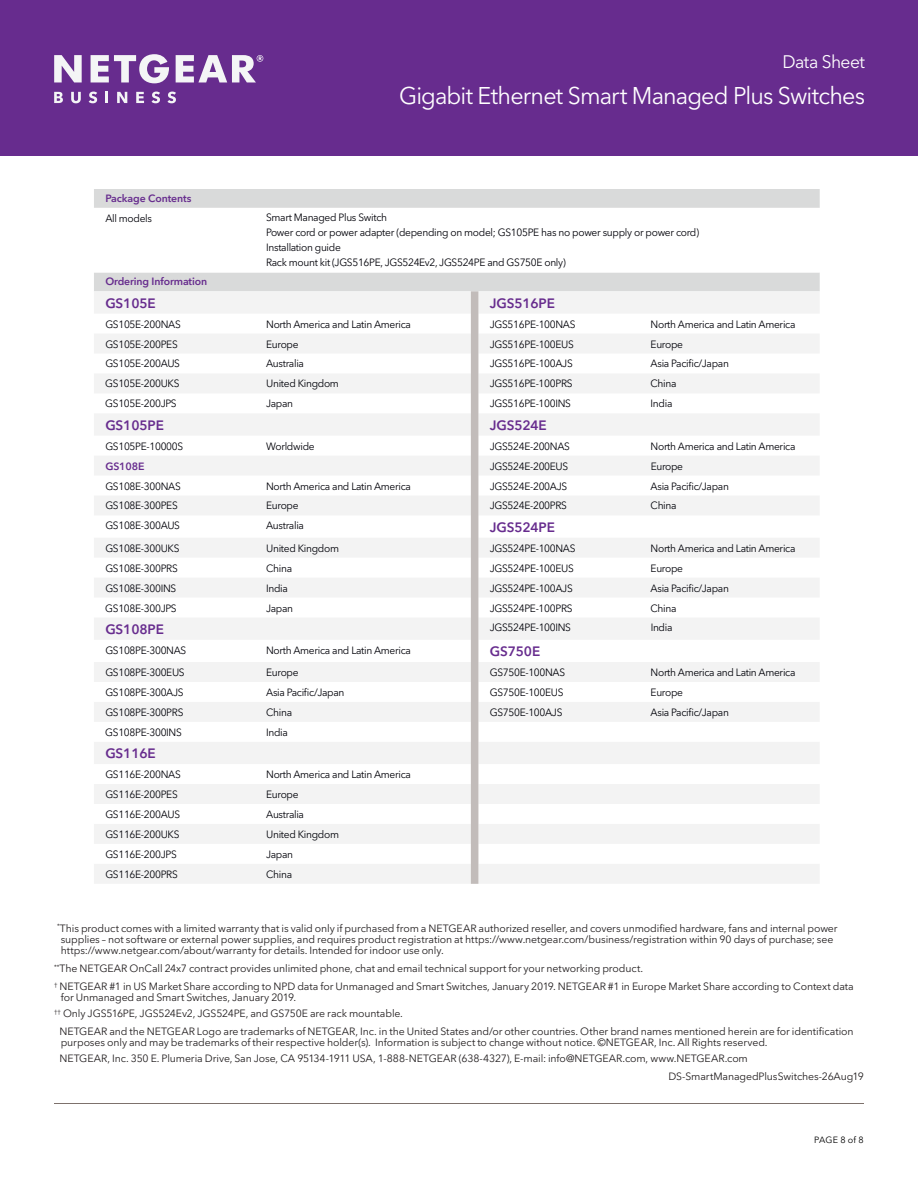
<style>
.page{position:relative;width:918px;height:1188px;background:#fff}
.page>*{position:absolute;margin:0;border:0;box-sizing:border-box;transform-origin:0 0}
.t1{font:24px "Avenir Next LT Pro";letter-spacing:-.035em;color:#fff}
.t2{font:18px "Avenir Next LT Pro";letter-spacing:-.03em;color:#fff}
.t3{font:600 13.5px "Avenir Next LT Pro";letter-spacing:-.01em;color:#672c8e}
.t4{font:10.5px/15.3px "Avenir Next LT Pro";letter-spacing:-.03em;color:#000108}
.t5{font:10.5px/11.2px "Avenir Next LT Pro";letter-spacing:-.01em;color:#231f20}
.t6{font:600 10.5px "Avenir Next LT Pro";letter-spacing:-.01em;color:#672c8e}
.t7{font:9px "Avenir Next LT Pro";letter-spacing:.015em;color:#000001}
</style>
<div class="page">
<div style="left:0;top:0;width:918px;height:156px;background:#672c8e"></div>
<svg style="left:54px;top:92px;width:9px;height:11px"></svg>
<svg style="left:71px;top:92px;width:10px;height:11px"></svg>
<svg style="left:89px;top:92px;width:8px;height:11px"></svg>
<svg style="left:106px;top:92px;width:2px;height:11px"></svg>
<svg style="left:117px;top:92px;width:10px;height:11px"></svg>
<svg style="left:136px;top:92px;width:8px;height:11px"></svg>
<svg style="left:152px;top:92px;width:8px;height:11px"></svg>
<svg style="left:167px;top:92px;width:9px;height:11px"></svg>
<svg style="left:176px;top:55px;width:87px;height:27px"></svg>
<svg style="left:91px;top:54px;width:78px;height:29px"></svg>
<svg style="left:54px;top:55px;width:28px;height:27px"></svg>
<hr style="left:54px;top:1103px;width:810px;height:1px;background:#7d716c">
<div style="left:94px;top:189px;width:726px;height:102px;background:#d9dada"></div>
<svg style="left:94px;top:208px;width:726px;height:64px"></svg>
<svg style="left:94px;top:291px;width:726px;height:593px;fill:#f3f3f3"></svg>
<div style="left:471px;top:291px;width:7px;height:593px;background:#c2bcba"></div>
<h2 class="t2" style="left:783px;top:50px;width:84px">Data Sheet</h2>
<h1 class="t1" style="left:399px;top:81px;width:467px">Gigabit Ethernet Smart Managed Plus Switches</h1>
<p class="t6" style="left:105px;top:192px;width:88px">Package Contents</p>
<p class="t4" style="left:105px;top:211px;width:48px">All models</p>
<p class="t4" style="left:266px;top:209px;width:435px">Smart Managed Plus Switch<br>Power cord or power adapter (depending on model; GS105PE has no power supply or power cord)<br>Installation guide<br>Rack mount kit (JGS516PE, JGS524Ev2, JGS524PE and GS750E only)</p>
<p class="t6" style="left:105px;top:275px;width:103px">Ordering Information</p>
<p class="t3" style="left:105px;top:295px;width:52px">GS105E</p>
<p class="t3" style="left:490px;top:295px;width:67px">JGS516PE</p>
<p class="t4" style="left:105px;top:316px;width:77px">GS105E-200NAS</p>
<p class="t4" style="left:266px;top:316px;width:146px">North America and Latin America</p>
<p class="t4" style="left:490px;top:316px;width:87px">JGS516PE-100NAS</p>
<p class="t4" style="left:651px;top:316px;width:146px">North America and Latin America</p>
<p class="t4" style="left:105px;top:336px;width:74px">GS105E-200PES</p>
<p class="t4" style="left:266px;top:336px;width:34px">Europe</p>
<p class="t4" style="left:490px;top:336px;width:86px">JGS516PE-100EUS</p>
<p class="t4" style="left:651px;top:336px;width:34px">Europe</p>
<p class="t4" style="left:105px;top:356px;width:76px">GS105E-200AUS</p>
<p class="t4" style="left:266px;top:356px;width:39px">Australia</p>
<p class="t4" style="left:490px;top:356px;width:84px">JGS516PE-100AJS</p>
<p class="t4" style="left:651px;top:356px;width:80px">Asia Pacific/Japan</p>
<p class="t4" style="left:105px;top:376px;width:76px">GS105E-200UKS</p>
<p class="t4" style="left:266px;top:376px;width:74px">United Kingdom</p>
<p class="t4" style="left:490px;top:376px;width:84px">JGS516PE-100PRS</p>
<p class="t4" style="left:651px;top:376px;width:27px">China</p>
<p class="t4" style="left:105px;top:396px;width:73px">GS105E-200JPS</p>
<p class="t4" style="left:266px;top:396px;width:28px">Japan</p>
<p class="t4" style="left:490px;top:396px;width:83px">JGS516PE-100INS</p>
<p class="t4" style="left:651px;top:396px;width:23px">India</p>
<p class="t3" style="left:105px;top:417px;width:60px">GS105PE</p>
<p class="t3" style="left:490px;top:417px;width:59px">JGS524E</p>
<p class="t4" style="left:105px;top:438px;width:79px">GS105PE-10000S</p>
<p class="t4" style="left:266px;top:438px;width:50px">Worldwide</p>
<p class="t4" style="left:490px;top:438px;width:82px">JGS524E-200NAS</p>
<p class="t4" style="left:651px;top:438px;width:146px">North America and Latin America</p>
<p class="t6" style="left:105px;top:460px;width:41px">GS108E</p>
<p class="t4" style="left:490px;top:458px;width:80px">JGS524E-200EUS</p>
<p class="t4" style="left:651px;top:458px;width:34px">Europe</p>
<p class="t4" style="left:105px;top:478px;width:77px">GS108E-300NAS</p>
<p class="t4" style="left:266px;top:478px;width:146px">North America and Latin America</p>
<p class="t4" style="left:490px;top:478px;width:79px">JGS524E-200AJS</p>
<p class="t4" style="left:651px;top:478px;width:80px">Asia Pacific/Japan</p>
<p class="t4" style="left:105px;top:498px;width:74px">GS108E-300PES</p>
<p class="t4" style="left:266px;top:498px;width:34px">Europe</p>
<p class="t4" style="left:490px;top:498px;width:79px">JGS524E-200PRS</p>
<p class="t4" style="left:651px;top:498px;width:27px">China</p>
<p class="t4" style="left:105px;top:518px;width:76px">GS108E-300AUS</p>
<p class="t4" style="left:266px;top:518px;width:39px">Australia</p>
<p class="t3" style="left:490px;top:519px;width:67px">JGS524PE</p>
<p class="t4" style="left:105px;top:540px;width:76px">GS108E-300UKS</p>
<p class="t4" style="left:266px;top:540px;width:74px">United Kingdom</p>
<p class="t4" style="left:490px;top:540px;width:87px">JGS524PE-100NAS</p>
<p class="t4" style="left:651px;top:540px;width:146px">North America and Latin America</p>
<p class="t4" style="left:105px;top:560px;width:74px">GS108E-300PRS</p>
<p class="t4" style="left:266px;top:560px;width:27px">China</p>
<p class="t4" style="left:490px;top:560px;width:86px">JGS524PE-100EUS</p>
<p class="t4" style="left:651px;top:560px;width:34px">Europe</p>
<p class="t4" style="left:105px;top:580px;width:72px">GS108E-300INS</p>
<p class="t4" style="left:266px;top:580px;width:23px">India</p>
<p class="t4" style="left:490px;top:580px;width:84px">JGS524PE-100AJS</p>
<p class="t4" style="left:651px;top:580px;width:80px">Asia Pacific/Japan</p>
<p class="t4" style="left:105px;top:600px;width:73px">GS108E-300JPS</p>
<p class="t4" style="left:266px;top:600px;width:28px">Japan</p>
<p class="t4" style="left:490px;top:600px;width:84px">JGS524PE-100PRS</p>
<p class="t4" style="left:651px;top:600px;width:27px">China</p>
<p class="t3" style="left:105px;top:621px;width:60px">GS108PE</p>
<p class="t4" style="left:490px;top:620px;width:83px">JGS524PE-100INS</p>
<p class="t4" style="left:651px;top:620px;width:23px">India</p>
<p class="t4" style="left:105px;top:642px;width:83px">GS108PE-300NAS</p>
<p class="t4" style="left:266px;top:642px;width:146px">North America and Latin America</p>
<p class="t3" style="left:490px;top:643px;width:52px">GS750E</p>
<p class="t4" style="left:105px;top:665px;width:81px">GS108PE-300EUS</p>
<p class="t4" style="left:266px;top:665px;width:34px">Europe</p>
<p class="t4" style="left:490px;top:665px;width:77px">GS750E-100NAS</p>
<p class="t4" style="left:651px;top:665px;width:146px">North America and Latin America</p>
<p class="t4" style="left:105px;top:685px;width:80px">GS108PE-300AJS</p>
<p class="t4" style="left:266px;top:685px;width:80px">Asia Pacific/Japan</p>
<p class="t4" style="left:490px;top:685px;width:75px">GS750E-100EUS</p>
<p class="t4" style="left:651px;top:685px;width:34px">Europe</p>
<p class="t4" style="left:105px;top:705px;width:80px">GS108PE-300PRS</p>
<p class="t4" style="left:266px;top:705px;width:27px">China</p>
<p class="t4" style="left:490px;top:705px;width:74px">GS750E-100AJS</p>
<p class="t4" style="left:651px;top:705px;width:80px">Asia Pacific/Japan</p>
<p class="t4" style="left:105px;top:725px;width:78px">GS108PE-300INS</p>
<p class="t4" style="left:266px;top:725px;width:23px">India</p>
<p class="t3" style="left:105px;top:745px;width:52px">GS116E</p>
<p class="t4" style="left:105px;top:767px;width:77px">GS116E-200NAS</p>
<p class="t4" style="left:266px;top:767px;width:146px">North America and Latin America</p>
<p class="t4" style="left:105px;top:787px;width:74px">GS116E-200PES</p>
<p class="t4" style="left:266px;top:787px;width:34px">Europe</p>
<p class="t4" style="left:105px;top:807px;width:76px">GS116E-200AUS</p>
<p class="t4" style="left:266px;top:807px;width:39px">Australia</p>
<p class="t4" style="left:105px;top:827px;width:76px">GS116E-200UKS</p>
<p class="t4" style="left:266px;top:827px;width:74px">United Kingdom</p>
<p class="t4" style="left:105px;top:847px;width:73px">GS116E-200JPS</p>
<p class="t4" style="left:266px;top:847px;width:28px">Japan</p>
<p class="t4" style="left:105px;top:867px;width:74px">GS116E-200PRS</p>
<p class="t4" style="left:266px;top:867px;width:27px">China</p>
<p class="t5" style="left:61px;top:922px;width:778px;text-indent:-4px"><sup>*</sup>This product comes with a limited warranty that is valid only if purchased from a NETGEAR authorized reseller, and covers unmodified hardware, fans and internal power supplies – not software or external power supplies, and requires product registration at https://www.netgear.com/business/registration within 90 days of purchase; see https://www.netgear.com/about/warranty for details. Intended for indoor use only.</p>
<p class="t5" style="left:54px;top:959px;width:801px;line-height:18px"><sup>**</sup>The NETGEAR OnCall 24x7 contract provides unlimited phone, chat and email technical support for your networking product.<br><sup>†</sup> NETGEAR #1 in US Market Share according to NPD data for Unmanaged and Smart Switches, January 2019. NETGEAR #1 in Europe Market Share according to Context data</p>
<p class="t5" style="left:54px;top:990px;width:351px;line-height:15.8px;text-indent:7px">for Unmanaged and Smart Switches, January 2019.<br><sup>††</sup> Only JGS516PE, JGS524Ev2, JGS524PE, and GS750E are rack mountable.</p>
<p class="t5" style="left:59px;top:1026px;width:796px">NETGEAR and the NETGEAR Logo are trademarks of NETGEAR, Inc. in the United States and/or other countries. Other brand names mentioned herein are for identification purposes only and may be trademarks of their respective holder(s). Information is subject to change without notice. ©NETGEAR, Inc. All Rights reserved.</p>
<p class="t5" style="left:668px;top:1049px;width:197px;line-height:18px;text-indent:-609px">NETGEAR, Inc. 350 E. Plumeria Drive, San Jose, CA 95134-1911 USA, 1-888-NETGEAR (638-4327), E-mail: info@NETGEAR.com, www.NETGEAR.com<br>DS-SmartManagedPlusSwitches-26Aug19</p>
<p class="t7" style="left:814px;top:1134px;width:51px">PAGE 8 of 8</p>
</div>
